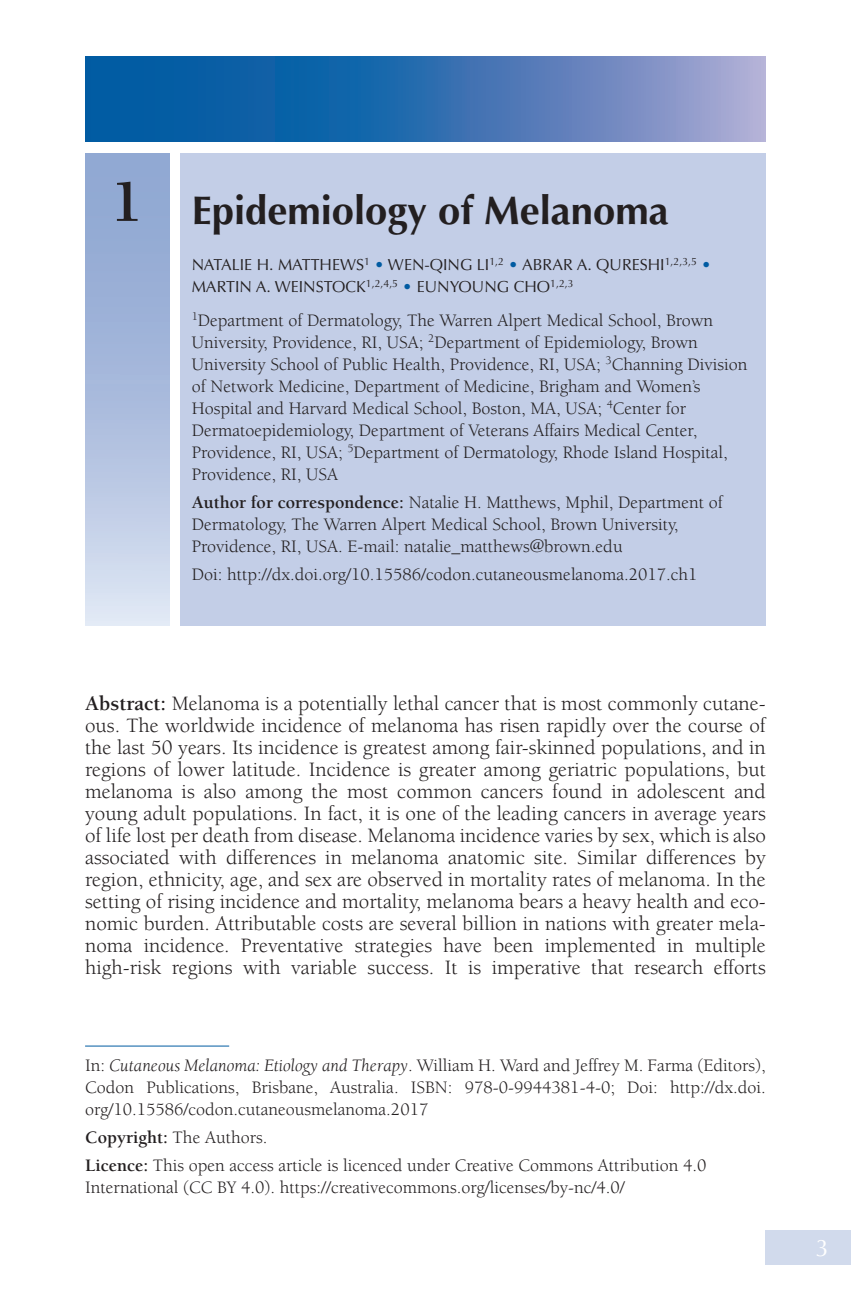
<style>
.page{position:relative;width:851px;height:1304px;background:#fff}
.page>*{position:absolute;margin:0;border:0;box-sizing:border-box;transform-origin:0 0}
.Chapter_Number{font:700 60px "Berkeley Std";color:#231f20}
.Chapter_title{font:700 40px "Optima";color:#231f20}
.t1{font:24px "Optima";color:#fff}
.Body_text_first{font:21px/22px "Berkeley Std";color:#231f20;text-align:justify}
.Author_Affiliation{font:18px/22px "Berkeley Std";color:#231f20}
.Opener_footer{font:18px/22px "Berkeley Std";color:#231f20;text-align:justify}
.Body_text_first-2{font:18px "Berkeley Std";color:#231f20}
.Chapter_Author{font:16px/22px "Optima";color:#231f20}
.s1{color:#015ba2}
.s2{font-weight:700}
.s3{font-style:italic}
</style>
<div class="page">
<div style="left:765px;top:1230px;width:85px;height:34px;background:#d1daec"></div>
<div style="left:85px;top:153px;width:84px;height:473px;background:linear-gradient(to bottom,#859ecd,#d7dff0)"></div>
<div style="left:180px;top:153px;width:585px;height:473px;background:#c3cee7"></div>
<svg style="left:85px;top:57px;width:680px;height:85px;background:#3d75b3"></svg>
<hr style="left:85px;top:1046px;width:144px;height:1px;background:#015ba2">
<p class="Chapter_Number" style="left:111px;top:170px;width:34px">1</p>
<p class="Chapter_title" style="left:192px;top:187px;width:478px">Epidemiology of Melanoma</p>
<p class="Chapter_Author" style="left:192px;top:254px;width:521px">NATALIE H. MATTHEWS<sup>1</sup> <span class="s1">•</span> WEN-QING LI<sup>1,2</sup> <span class="s1">•</span> ABRAR A. QURESHI<sup>1,2,3,5</sup> <span class="s1">•<br></span>MARTIN A. WEINSTOCK<sup>1,2,4,5</sup> <span class="s1">•</span> EUNYOUNG CHO<sup>1,2,3</sup></p>
<p class="Author_Affiliation" style="left:192px;top:310px;width:557px"><sup>1</sup>Department of Dermatology, The Warren Alpert Medical School, Brown University, Providence, RI, USA; <sup>2</sup>Department of Epidemiology, Brown University School of Public Health, Providence, RI, USA; <sup>3</sup>Channing Division of Network Medicine, Department of Medicine, Brigham and Women’s Hospital and Harvard Medical School, Boston, MA, USA; <sup>4</sup>Center for Dermatoepidemiology, Department of Veterans Affairs Medical Center, Providence, RI, USA; <sup>5</sup>Department of Dermatology, Rhode Island Hospital, Providence, RI, USA</p>
<p class="Author_Affiliation" style="left:192px;top:492px;width:532px"><span class="s2">Author for correspondence:</span> Natalie H. Matthews, Mphil, Department of<br>Dermatology, The Warren Alpert Medical School, Brown University,<br>Providence, RI, USA. E-mail: natalie_matthews@brown.edu</p>
<p class="Author_Affiliation" style="left:192px;top:564px;width:507px">Doi: http://dx.doi.org/10.15586/codon.cutaneousmelanoma.2017.ch1</p>
<p class="Body_text_first" style="left:85px;top:693px;width:682px"><span class="s2">Abstract:</span> Melanoma is a potentially lethal cancer that is most commonly cutane&shy;ous. The worldwide incidence of melanoma has risen rapidly over the course of the last 50 years. Its incidence is greatest among fair-skinned populations, and in regions of lower latitude. Incidence is greater among geriatric populations, but melanoma is also among the most common cancers found in adolescent and young adult populations. In fact, it is one of the leading cancers in average years of life lost per death from disease. Melanoma incidence varies by sex, which is also associated with differences in melanoma anatomic site. Similar differences by region, ethnicity, age, and sex are observed in mortality rates of melanoma. In the setting of rising incidence and mortality, melanoma bears a heavy health and eco&shy;nomic burden. Attributable costs are several billion in nations with greater mela&shy;noma incidence. Preventative strategies have been implemented in multiple high-risk regions with variable success. It is imperative that research efforts</p>
<p class="Opener_footer" style="left:85px;top:1054px;width:682px">In: <span class="s3">Cutaneous Melanoma: Etiology and Therapy</span>. William H. Ward and Jeffrey M. Farma (Editors), Codon Publications, Brisbane, Australia. ISBN: 978-0-9944381-4-0; Doi: http://dx.doi. org/10.15586/codon.cutaneousmelanoma.2017</p>
<p class="Body_text_first-2" style="left:85px;top:1127px;width:184px"><span class="s2">Copyright:</span> The Authors.</p>
<p class="Author_Affiliation" style="left:85px;top:1154px;width:622px"><span class="s2">Licence:</span> This open access article is licenced under Creative Commons Attribution 4.0<br>International (CC BY 4.0). https://creativecommons.org/licenses/by-nc/4.0/</p>
<p class="t1" style="left:815px;top:1234px;width:15px">3</p>
</div>
